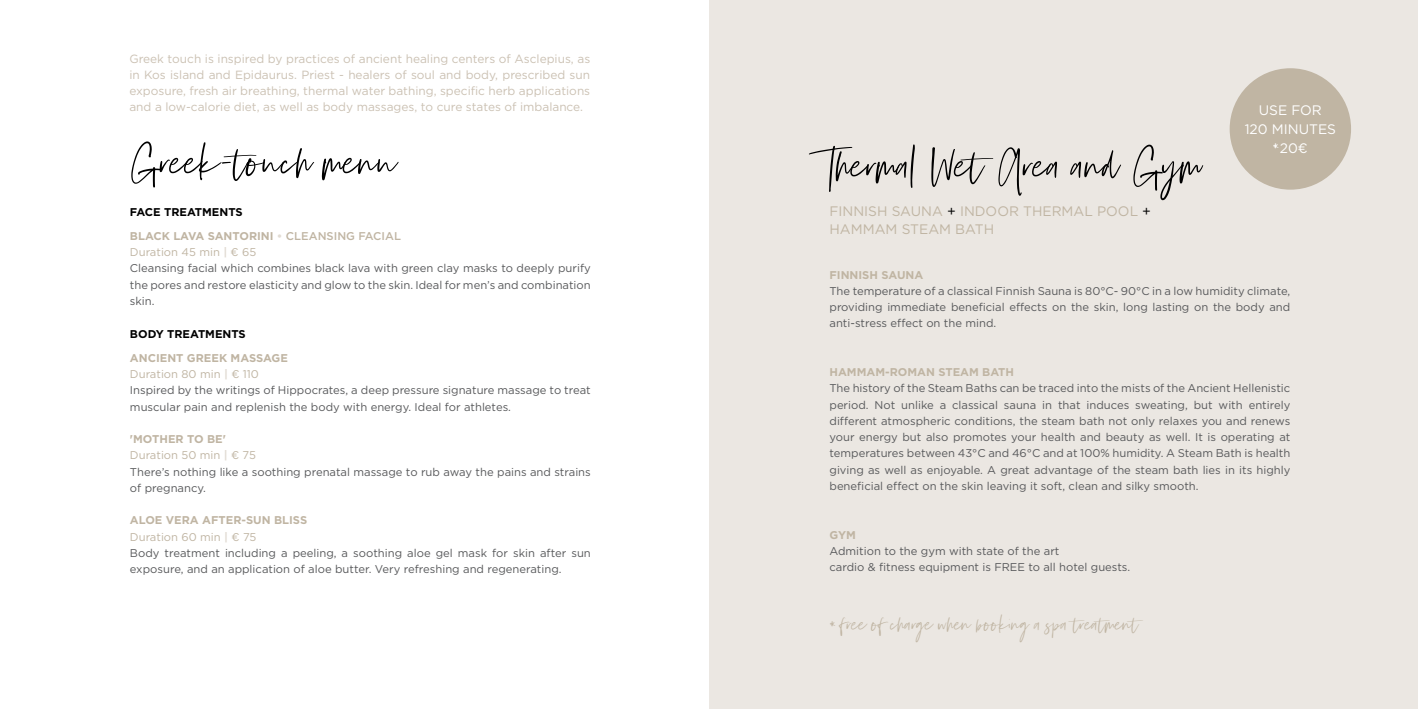
<style>
.page{position:relative;width:1418px;height:709px;background:#fff}
.page>*{position:absolute;margin:0;border:0;box-sizing:border-box;transform-origin:0 0}
.t1{font:51.25px "Silver South Script Alt";color:#000}
.t2{font:37.5px "Silver South Script Alt";color:#fff}
.t3{font:25px "Silver South Script Alt";color:#c0b5a3}
.t4{font:13.75px/18.8px "Gotham Greek";color:#c0b5a3}
.t5{font:13.75px/18.8px "Gotham Greek";color:#fff;text-align:center}
.t6{font:11.88px/16.2px "Gotham Greek";color:#cbc1b3;text-align:justify}
.t7{font:11.25px/16.2px "Gotham Greek";color:#58595b}
.t8{font:700 11.25px/24.4px "Gotham Greek";color:#c0b5a3}
.t9{font:700 11.25px "Gotham Greek";color:#000}
.s1{color:#000}
.s2{color:#e2dcd4}
.s3{font-weight:500}
.s4{color:#c0b5a3}
.s5{font-weight:700;color:#e2dcd4}
.s6{font-weight:700;color:#c0b5a3}
.s7{font-size:37.5px}
</style>
<div class="page">
<div style="left:709px;top:0;width:708px;height:709px;background:#ebe7e2"></div>
<div style="left:1229px;top:68px;width:121px;height:122px;background:#c0b5a3;border-radius:50%"></div>
<p class="t6" style="left:129px;top:50px;width:462px">Greek touch is inspired by practices of ancient healing centers of Asclepius, as in Kos island and Epidaurus. Priest - healers of soul and body, prescribed sun exposure, fresh air breathing, thermal water bathing, specific herb applications and a low-calorie diet, as well as body massages, to cure states of imbalance.</p>
<h1 class="t1" style="left:129px;top:131px;width:270px">Greek-touch menu</h1>
<h1 class="t1" style="left:826px;top:135px;width:378px">Thermal Wet Area and Gym</h1>
<p class="t5" style="left:1244px;top:101px;width:93px">USE FOR<br>120 MINUTES</p>
<h2 class="t2" style="left:1272px;top:133px;width:8px">*</h2>
<p class="t5" style="left:1279px;top:138px;width:29px">20€</p>
<p class="t8" style="left:130px;top:199px;width:272px"><span class="s1">FACE TREATMENTS<br></span>BLACK LAVA SANTORINI <span class="s2">•</span> <span class="s3">CLEANSING FACIAL</span></p>
<p class="t7" style="left:130px;top:244px;width:462px"><span class="s4">Duration 45 min</span> <span class="s5">|</span> <span class="s4">€ 65<br></span>Cleansing facial which combines black lava with green clay masks to deeply purify the pores and restore elasticity and glow to the skin. Ideal for men’s and combination skin.</p>
<p class="t9" style="left:130px;top:327px;width:117px">BODY TREATMENTS</p>
<p class="t7" style="left:130px;top:349px;width:462px"><span class="s6">ANCIENT GREEK MASSAGE<br></span><span class="s4">Duration 80 min</span> <span class="s5">|</span> <span class="s4">€ 110<br></span>Inspired by the writings of Hippocrates, a deep pressure signature massage to treat muscular pain and replenish the body with energy. Ideal for athletes.</p>
<p class="t7" style="left:130px;top:431px;width:462px"><span class="s6">'MOTHER TO BE'<br></span><span class="s4">Duration 50 min</span> <span class="s5">|</span> <span class="s4">€ 75<br></span>There’s nothing like a soothing prenatal massage to rub away the pains and strains of pregnancy.</p>
<p class="t7" style="left:130px;top:512px;width:462px"><span class="s6">ALOE VERA AFTER-SUN BLISS<br></span><span class="s4">Duration 60 min</span> <span class="s5">|</span> <span class="s4">€ 75<br></span>Body treatment including a peeling, a soothing aloe gel mask for skin after sun exposure, and an application of aloe butter. Very refreshing and regenerating.</p>
<p class="t4" style="left:829px;top:201px;width:323px">FINNISH SAUNA <span class="s1">+</span> INDOOR THERMAL POOL <span class="s1">+<br></span>HAMMAM STEAM BATH</p>
<p class="t8" style="left:829px;top:262px;width:95px">FINNISH SAUNA</p>
<p class="t7" style="left:829px;top:282px;width:462px;text-align:justify">The temperature of a classical Finnish Sauna is 80°C- 90°C in a low humidity climate, providing immediate beneficial effects on the skin, long lasting on the body and anti-stress effect on the mind.</p>
<p class="t8" style="left:829px;top:359px;width:186px">HAMMAM-ROMAN STEAM BATH</p>
<p class="t7" style="left:829px;top:380px;width:462px;text-align:justify">The history of the Steam Baths can be traced into the mists of the Ancient Hellenistic period. Not unlike a classical sauna in that induces sweating, but with entirely different atmospheric conditions, the steam bath not only relaxes you and renews your energy but also promotes your health and beauty as well. It is operating at temperatures between 43°C and 46°C and at 100% humidity. A Steam Bath is health giving as well as enjoyable. A great advantage of the steam bath lies in its highly beneficial effect on the skin leaving it soft, clean and silky smooth.</p>
<p class="t8" style="left:829px;top:522px;width:28px">GYM</p>
<p class="t7" style="left:829px;top:542px;width:302px">Admition to the gym with state of the art<br>cardio &amp; fitness equipment is FREE to all hotel guests.</p>
<h3 class="t3" style="left:829px;top:609px;width:311px"><span class="s7">*</span> free of charge when booking a spa treatment</h3>
</div>
